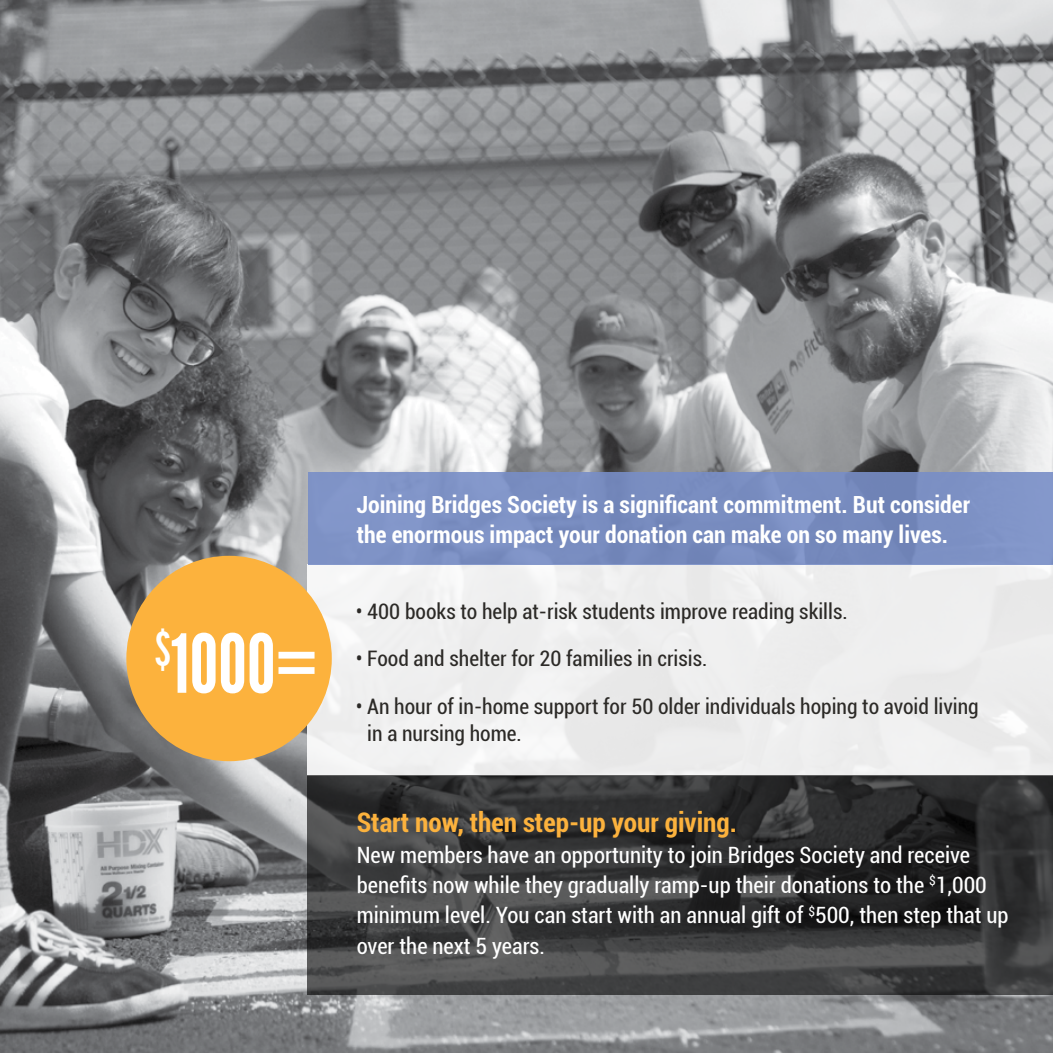
<style>
.page{position:relative;width:1053px;height:1053px;background:#fff}
.page>*{position:absolute;margin:0;border:0;box-sizing:border-box;transform-origin:0 0}
.t1{font:81px "League Gothic";color:#fff}
.t2{font:700 condensed 27px "Roboto";color:#fcb23d}
.t3{font:700 condensed 23.62px/30.4px "Roboto";color:#fff}
.t4{font:condensed 22.5px/30.4px "Roboto";color:#fff}
.t5{font:condensed 21.38px/27px "Roboto";color:#2c2a27}
</style>
<div class="page">
<img style="left:0;top:0;width:1053px;height:1053px">
<div style="left:308px;top:564px;width:745px;height:212px;background:#eeeeef"></div>
<div style="left:308px;top:472px;width:745px;height:92px;background:#788ec7"></div>
<div style="left:126px;top:556px;width:206px;height:205px;background:#fcb23d;border-radius:50%"></div>
<svg style="left:308px;top:775px;width:745px;height:220px;background:#38393a"></svg>
<h1 class="t1" style="left:155px;top:616px;width:164px"><sup>$</sup>1000=</h1>
<p class="t3" style="left:357px;top:488px;width:615px">Joining Bridges Society is a significant commitment. But consider the enormous impact your donation can make on so many lives.</p>
<p class="t5" style="left:356px;top:597px;width:493px">• 400 books to help at-risk students improve reading skills.</p>
<p class="t5" style="left:356px;top:644px;width:353px">• Food and shelter for 20 families in crisis.</p>
<p class="t5" style="left:367px;top:692px;width:613px;text-indent:-11px">• An hour of in-home support for 50 older individuals hoping to avoid living in a nursing home.</p>
<p class="t2" style="left:357px;top:804px;width:382px">Start now, then step-up your giving.</p>
<p class="t4" style="left:357px;top:839px;width:653px">New members have an opportunity to join Bridges Society and receive benefits now while they gradually ramp-up their donations to the <sup>$</sup>1,000 minimum level. You can start with an annual gift of <sup>$</sup>500, then step that up over the next 5 years.</p>
</div>
